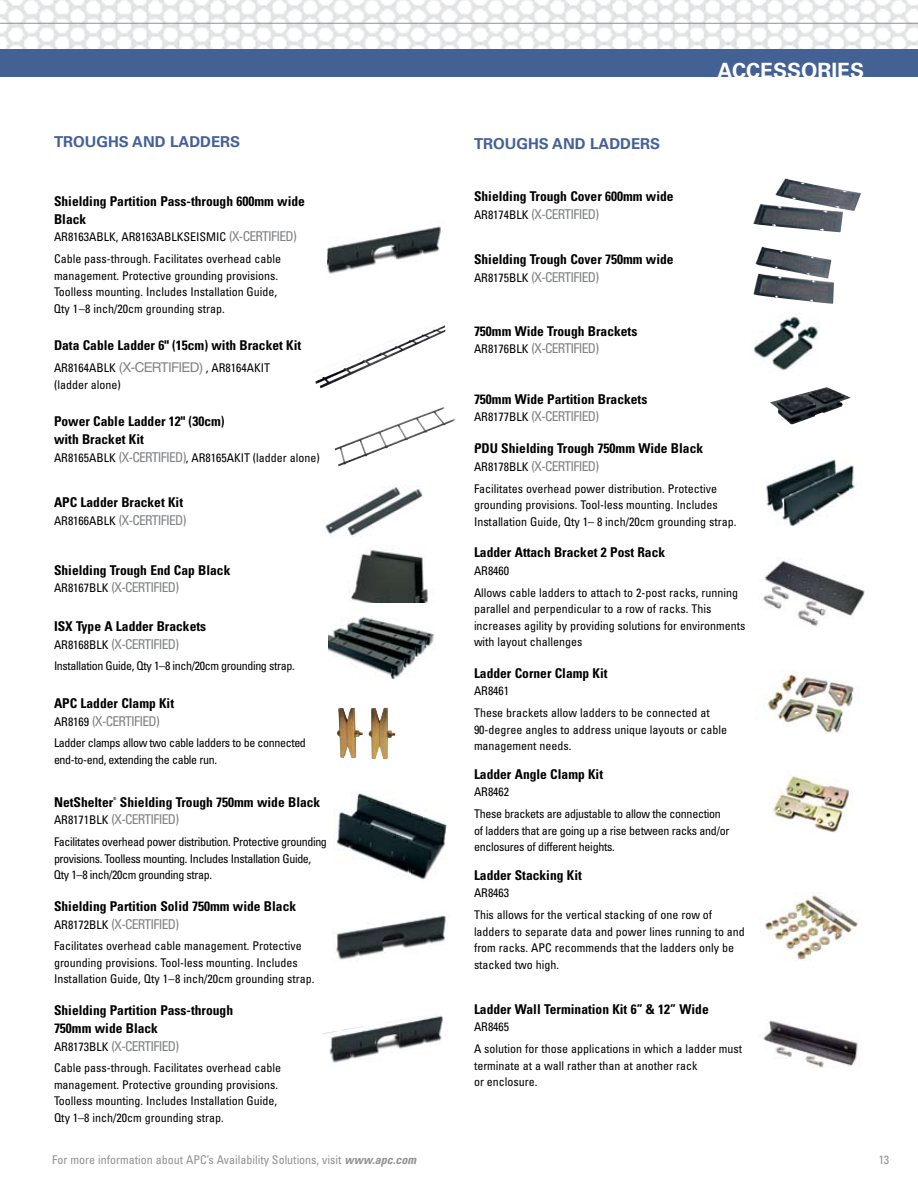
<style>
.page{position:relative;width:918px;height:1188px;background:#fff}
.page>*{position:absolute;margin:0;border:0;box-sizing:border-box;transform-origin:0 0}
.t1{font:700 21px "Univers";color:#fff}
.t2{font:700 15px "Univers";color:#446196}
.t3{font:700 condensed 13.5px/17.4px "Univers";color:#000}
.t4{font:condensed 13.5px "Univers";color:#808284}
.t5{font:condensed 12px/16.5px "Univers";color:#000}
.t6{font:condensed 12px/16.5px "Univers";letter-spacing:-.03em;color:#000}
.t7{font:condensed 12px/21.9px "Univers";letter-spacing:-.025em;color:#000}
.t8{font:condensed 12px "Univers";color:#919194}
.t9{font:700 condensed 4.05px "Univers";color:#000}
.s1{font-size:13.5px;color:#808284}
.s2{font-family:"Helvetica";font-stretch:normal;font-size:13.5px;color:#808284}
.s3{font-weight:400;font-size:12px}
.s4{font-weight:400;color:#808284}
.s5{font-weight:700;font-style:italic}
</style>
<div class="page">
<hr style="left:0;top:49px;width:918px;height:1px;background:#919194">
<img style="left:0;top:0;width:918px;height:49px">
<div style="left:0;top:50px;width:918px;height:27px;background:#446196"></div>
<hr style="left:0;top:23px;width:918px;height:1px;background:#919194">
<img style="left:753px;top:179px;width:108px;height:53px">
<img style="left:753px;top:247px;width:81px;height:57px">
<img style="left:752px;top:313px;width:67px;height:58px">
<img style="left:770px;top:387px;width:81px;height:38px">
<img style="left:766px;top:457px;width:89px;height:69px">
<img style="left:763px;top:558px;width:101px;height:68px">
<img style="left:756px;top:669px;width:99px;height:64px">
<img style="left:769px;top:776px;width:80px;height:56px">
<img style="left:765px;top:892px;width:93px;height:69px">
<img style="left:763px;top:1020px;width:95px;height:48px">
<img style="left:327px;top:226px;width:114px;height:48px">
<svg style="left:315px;top:325px;width:131px;height:64px"></svg>
<img style="left:334px;top:407px;width:121px;height:60px">
<img style="left:325px;top:486px;width:99px;height:51px">
<img style="left:349px;top:550px;width:79px;height:53px">
<img style="left:328px;top:616px;width:107px;height:63px">
<img style="left:337px;top:707px;width:58px;height:52px">
<img style="left:333px;top:792px;width:114px;height:88px">
<img style="left:332px;top:915px;width:114px;height:45px">
<img style="left:322px;top:1015px;width:121px;height:48px">
<p class="t2" style="left:54px;top:133px;width:91px">TROUGHS AND</p>
<p class="t2" style="left:170px;top:133px;width:11px">LADD</p>
<p class="t2" style="left:211px;top:133px;width:20px">ERS</p>
<p class="t3" style="left:54px;top:192px;width:252px;line-height:18px">Shielding Partition Pass-through 600mm wide<br>Black</p>
<p class="t5" style="left:54px;top:228px;width:202px">AR8163ABLK, AR8163ABLKSEISMIC <span class="s1">(X-Certifie</span></p>
<p class="t4" style="left:286px;top:228px;width:13px">D)</p>
<p class="t5" style="left:54px;top:250px;width:229px">Cable pass-through. Facilitates overhead cable management. Protective grounding provisions.<br>Toolless mounting. Includes Installation Guide, Qty 1–8 inch/20cm grounding strap.</p>
<p class="t3" style="left:54px;top:337px;width:249px">Data Cable Ladder 6" (15cm) with Bracket Kit</p>
<p class="t5" style="left:54px;top:359px;width:218px">AR8164ABLK <span class="s2">(X-CERTIFIED)</span> , AR8164AKIT (ladder alone)</p>
<p class="t3" style="left:54px;top:413px;width:172px">Power Cable Ladder 12" (30cm) with Bracket Kit<br><span class="s3">AR8165ABLK</span> <span class="s4">(X-Certifie</span></p>
<p class="t5" style="left:175px;top:449px;width:146px"><span class="s1">D)</span>, AR8165AKIT (ladder alone)</p>
<p class="t3" style="left:54px;top:494px;width:131px">APC Ladder Bracket Kit<br><span class="s3">AR8166ABLK</span> <span class="s4">(X-Certifie</span></p>
<p class="t4" style="left:175px;top:511px;width:13px">D)</p>
<p class="t3" style="left:54px;top:561px;width:178px">Shielding Trough End Cap Black<br><span class="s3">AR8167BLK</span> <span class="s4">(X-Certifie</span></p>
<p class="t4" style="left:168px;top:579px;width:13px">D)</p>
<p class="t3" style="left:54px;top:618px;width:154px">ISX Type A Ladder Brackets<br><span class="s3">AR8168BLK</span> <span class="s4">(X-Certifie</span></p>
<p class="t4" style="left:168px;top:635px;width:13px">D)</p>
<p class="t6" style="left:54px;top:658px;width:242px">Installation Guide, Qty 1–8 inch/20cm grounding strap.</p>
<p class="t3" style="left:54px;top:695px;width:122px">APC Ladder Clamp Kit<br><span class="s3">AR8169</span> <span class="s4">(X-Certifie</span></p>
<p class="t4" style="left:149px;top:712px;width:13px">D)</p>
<p class="t6" style="left:54px;top:735px;width:253px">Ladder clamps allow two cable ladders to be connected end-to-end, extending the cable run.</p>
<p class="t3" style="left:54px;top:794px;width:61px">NetShelter</p>
<p class="t9" style="left:113px;top:797px;width:5px">®</p>
<p class="t3" style="left:54px;top:794px;width:268px;text-indent:66px">Shielding Trough 750mm wide Black<br><span class="s3">AR8171BLK</span> <span class="s4">(X-Certifie</span></p>
<p class="t4" style="left:168px;top:811px;width:13px">D)</p>
<p class="t6" style="left:54px;top:834px;width:274px">Facilitates overhead power distribution. Protective grounding provisions. Toolless mounting. Includes Installation Guide,<br>Qty 1–8 inch/20cm grounding strap.</p>
<p class="t3" style="left:54px;top:898px;width:244px">Shielding Partition Solid 750mm wide Black<br><span class="s3">AR8172BLK</span> <span class="s4">(X-Certifie</span></p>
<p class="t4" style="left:168px;top:915px;width:13px">D)</p>
<p class="t5" style="left:54px;top:938px;width:262px">Facilitates overhead cable management. Protective grounding provisions. Tool-less mounting. Includes<br>Installation Guide, Qty 1–8 inch/20cm grounding strap.</p>
<p class="t3" style="left:54px;top:1001px;width:181px">Shielding Partition Pass-through<br>750mm wide Black<br><span class="s3">AR8173BLK</span> <span class="s4">(X-Certifie</span></p>
<p class="t4" style="left:168px;top:1037px;width:13px">D)</p>
<p class="t5" style="left:54px;top:1060px;width:229px">Cable pass-through. Facilitates overhead cable management. Protective grounding provisions.<br>Toolless mounting. Includes Installation Guide, Qty 1–8 inch/20cm grounding strap.</p>
<p class="t2" style="left:474px;top:134px;width:91px">TROUGHS AND</p>
<p class="t2" style="left:590px;top:134px;width:11px">LADD</p>
<p class="t2" style="left:631px;top:134px;width:20px">ERS</p>
<p class="t3" style="left:474px;top:188px;width:201px">Shielding Trough Cover 600mm wide<br><span class="s3">AR8174BLK</span> <span class="s4">(X-Certified</span></p>
<p class="t4" style="left:595px;top:205px;width:5px">)</p>
<p class="t3" style="left:474px;top:251px;width:201px">Shielding Trough Cover 750mm wide<br><span class="s3">AR8175BLK</span> <span class="s4">(X-Certified</span></p>
<p class="t4" style="left:595px;top:268px;width:5px">)</p>
<h1 class="t1" style="left:717px;top:58px;width:145px">ACCESSSORIES</h1>
<p class="t3" style="left:474px;top:322px;width:165px">750mm Wide Trough Brackets<br><span class="s3">AR8176BLK</span> <span class="s4">(X-Certified</span></p>
<p class="t4" style="left:595px;top:340px;width:5px">)</p>
<p class="t3" style="left:474px;top:391px;width:175px">750mm Wide Partition Brackets<br><span class="s3">AR8177BLK</span> <span class="s4">(X-Certified</span></p>
<p class="t4" style="left:595px;top:408px;width:5px">)</p>
<p class="t3" style="left:474px;top:440px;width:231px">PDU Shielding Trough 750mm Wide Black<br><span class="s3">AR8178BLK</span> <span class="s4">(X-Certified</span></p>
<p class="t4" style="left:595px;top:457px;width:5px">)</p>
<p class="t5" style="left:474px;top:480px;width:264px">Facilitates overhead power distribution. Protective grounding provisions. Tool-less mounting. Includes<br>Installation Guide, Qty 1– 8 inch/20cm grounding strap.</p>
<p class="t3" style="left:474px;top:544px;width:193px">Ladder Attach Bracket 2 Post Rack</p>
<p class="t5" style="left:474px;top:559px;width:266px;line-height:21.9px">AR8460<br>Allows cable ladders to attach to 2-post racks, running</p>
<p class="t5" style="left:474px;top:600px;width:273px">parallel and perpendicular to a row of racks. This increases agility by providing solutions for environments with layout challenges</p>
<p class="t3" style="left:474px;top:664px;width:135px">Ladder Corner Clamp Kit</p>
<p class="t5" style="left:474px;top:680px;width:237px;line-height:21.9px">AR8461<br>These brackets allow ladders to be connected at</p>
<p class="t5" style="left:474px;top:721px;width:255px">90-degree angles to address unique layouts or cable management needs.</p>
<p class="t3" style="left:474px;top:765px;width:131px">Ladder Angle Clamp Kit</p>
<p class="t7" style="left:474px;top:781px;width:248px">AR8462<br>These brackets are adjustable to allow the connection</p>
<p class="t7" style="left:474px;top:822px;width:257px;line-height:16.5px">of ladders that are going up a rise between racks and/or enclosures of different heights.</p>
<p class="t3" style="left:474px;top:866px;width:109px">Ladder Stacking Kit</p>
<p class="t5" style="left:474px;top:882px;width:240px;line-height:21.9px">AR8463<br>This allows for the vertical stacking of one row of</p>
<p class="t5" style="left:474px;top:923px;width:272px">ladders to separate data and power lines running to and from racks. APC recommends that the ladders only be stacked two high.</p>
<p class="t3" style="left:474px;top:1000px;width:236px">Ladder Wall Termination Kit 6” &amp; 12” Wide</p>
<p class="t5" style="left:474px;top:1016px;width:270px;line-height:21.9px">AR8465<br>A solution for those applications in which a ladder must</p>
<p class="t5" style="left:474px;top:1057px;width:225px">terminate at a wall rather than at another rack or enclosure.</p>
<p class="t8" style="left:52px;top:1152px;width:365px">For more information about APC’s Availability Solutions, visit <span class="s5">www.apc.com</span></p>
<p class="t8" style="left:879px;top:1152px;width:12px">13</p>
</div>
